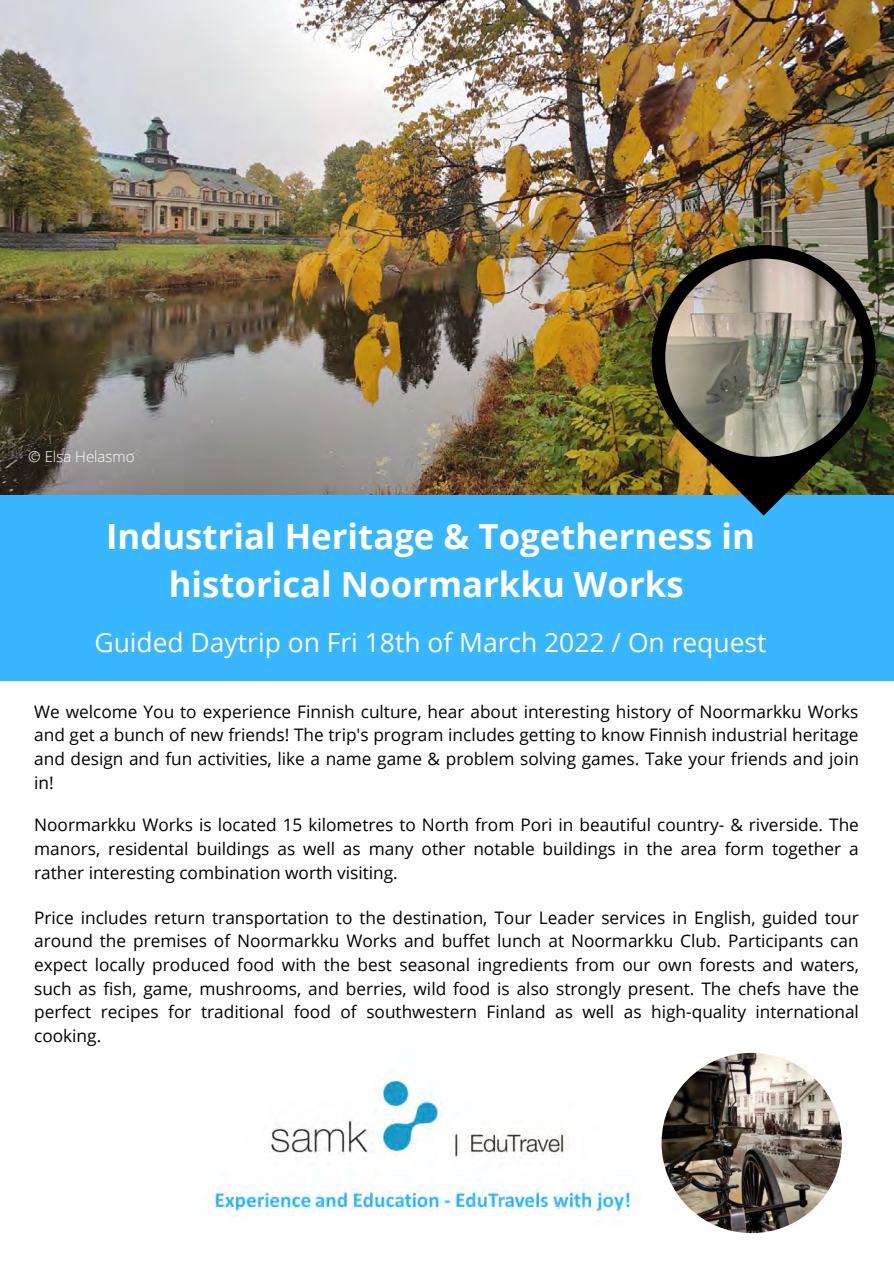
<style>
.page{position:relative;width:894px;height:1264px;background:#fff}
.page>*{position:absolute;margin:0;border:0;box-sizing:border-box;transform-origin:0 0}
.t1{font:700 34.8px/47.8px "Open Sans";color:#fff;text-align:center}
.t2{font:26.4px "Open Sans";color:#fff}
.t3{font:17.25px/23.7px "Open Sans";color:#000;text-align:justify}
.t4{font:300 15px "Open Sans";color:#fff}
</style>
<div class="page">
<img style="left:212px;top:1069px;width:422px;height:149px">
<img style="left:661px;top:1052px;width:180px;height:180px;border-radius:50%">
<div style="left:0;top:483px;width:893px;height:198px;background:#38b6ff"></div>
<img style="left:0;top:0;width:893px;height:494px">
<img style="left:640px;top:234px;width:246px;height:281px">
<img style="left:665px;top:259px;width:198px;height:198px">
<p class="t4" style="left:28px;top:446px;width:108px">© Elsa Helasmo</p>
<p class="t1" style="left:106px;top:511px;width:650px">Industrial Heritage &amp; Togetherness in historical Noormarkku Works</p>
<p class="t2" style="left:94px;top:624px;width:673px">Guided Daytrip on Fri 18th of March 2022 / On request</p>
<p class="t3" style="left:34px;top:699px;width:826px">We welcome You to experience Finnish culture, hear about interesting history of Noormarkku Works and get a bunch of new friends! The trip's program includes getting to know Finnish industrial heritage and design and fun activities, like a name game &amp; problem solving games. Take your friends and join in!</p>
<p class="t3" style="left:34px;top:812px;width:826px">Noormarkku Works is located 15 kilometres to North from Pori in beautiful country- &amp; riverside. The manors, residental buildings as well as many other notable buildings in the area form together a rather interesting combination worth visiting.</p>
<p class="t3" style="left:34px;top:905px;width:826px">Price includes return transportation to the destination, Tour Leader services in English, guided tour around the premises of Noormarkku Works and buffet lunch at Noormarkku Club. Participants can expect locally produced food with the best seasonal ingredients from our own forests and waters, such as fish, game, mushrooms, and berries, wild food is also strongly present. The chefs have the perfect recipes for traditional food of southwestern Finland as well as high-quality international cooking.</p>
</div>
